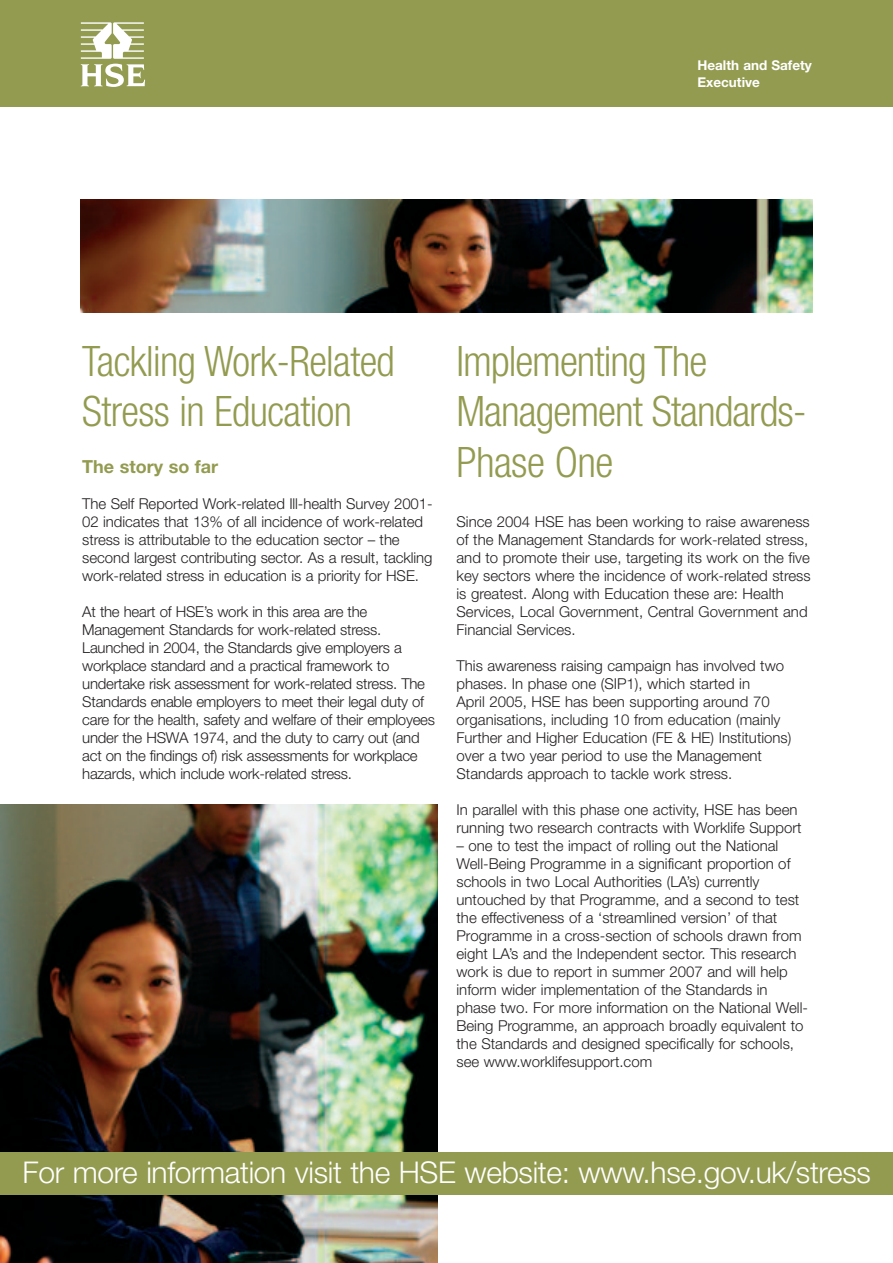
<style>
.page{position:relative;width:893px;height:1263px;background:#fff}
.page>*{position:absolute;margin:0;border:0;box-sizing:border-box;transform-origin:0 0}
.t1{font:300 condensed 42px/50.4px "Helvetica Neue";letter-spacing:-.015em;color:#939b50}
.t2{font:300 30px "Helvetica Neue";letter-spacing:-.01em;color:#fff}
.t3{font:700 18px "Helvetica Neue";color:#939b50}
.t4{font:300 15px/18px "Helvetica Neue";color:#231f20}
.t5{font:700 13.5px/16.5px "Helvetica Neue";color:#fff}
</style>
<div class="page">
<img style="left:0;top:804px;width:438px;height:459px">
<div style="left:0;top:0;width:893px;height:106px;background:#939b50"></div>
<svg style="left:81px;top:22px;width:64px;height:65px"></svg>
<img style="left:81px;top:199px;width:731px;height:114px">
<div style="left:0;top:1153px;width:893px;height:42px;background:#939b50"></div>
<p class="t5" style="left:697px;top:59px;width:116px">Health and Safety<br>Executive</p>
<h1 class="t1" style="left:82px;top:339px;width:314px">Tackling Work-Related<br>Stress in Education</h1>
<p class="t3" style="left:82px;top:460px;width:137px">The story so far</p>
<p class="t4" style="left:82px;top:496px;width:352px">The Self Reported Work-related Ill-health Survey 2001- 02 indicates that 13% of all incidence of work-related stress is attributable to the education sector – the second largest contributing sector. As a result, tackling work-related stress in education is a priority for HSE.</p>
<p class="t4" style="left:82px;top:604px;width:354px">At the heart of HSE’s work in this area are the Management Standards for work-related stress.<br>Launched in 2004, the Standards give employers a workplace standard and a practical framework to undertake risk assessment for work-related stress. The Standards enable employers to meet their legal duty of care for the health, safety and welfare of their employees under the HSWA 1974, and the duty to carry out (and act on the findings of) risk assessments for workplace hazards, which include work-related stress.</p>
<h1 class="t1" style="left:456px;top:339px;width:352px">Implementing The<br>Management Standards-<br>Phase One</h1>
<p class="t4" style="left:456px;top:514px;width:356px">Since 2004 HSE has been working to raise awareness of the Management Standards for work-related stress, and to promote their use, targeting its work on the five key sectors where the incidence of work-related stress is greatest. Along with Education these are: Health Services, Local Government, Central Government and Financial Services.</p>
<p class="t4" style="left:456px;top:658px;width:336px">This awareness raising campaign has involved two phases. In phase one (SIP1), which started in<br>April 2005, HSE has been supporting around 70 organisations, including 10 from education (mainly Further and Higher Education (FE &amp; HE) Institutions) over a two year period to use the Management Standards approach to tackle work stress.</p>
<p class="t4" style="left:456px;top:802px;width:347px">In parallel with this phase one activity, HSE has been running two research contracts with Worklife Support</p>
<p class="t4" style="left:456px;top:838px;width:353px">– one to test the impact of rolling out the National Well-Being Programme in a significant proportion of schools in two Local Authorities (LA’s) currently untouched by that Programme, and a second to test the effectiveness of a ‘streamlined version’ of that Programme in a cross-section of schools drawn from eight LA’s and the Independent sector. This research work is due to report in summer 2007 and will help inform wider implementation of the Standards in phase two. For more information on the National Well-Being Programme, an approach broadly equivalent to the Standards and designed specifically for schools, see www.worklifesupport.com</p>
<h2 class="t2" style="left:23px;top:1161px;width:850px">For more information visit the HSE website: www.hse.gov.uk/stress</h2>
</div>
